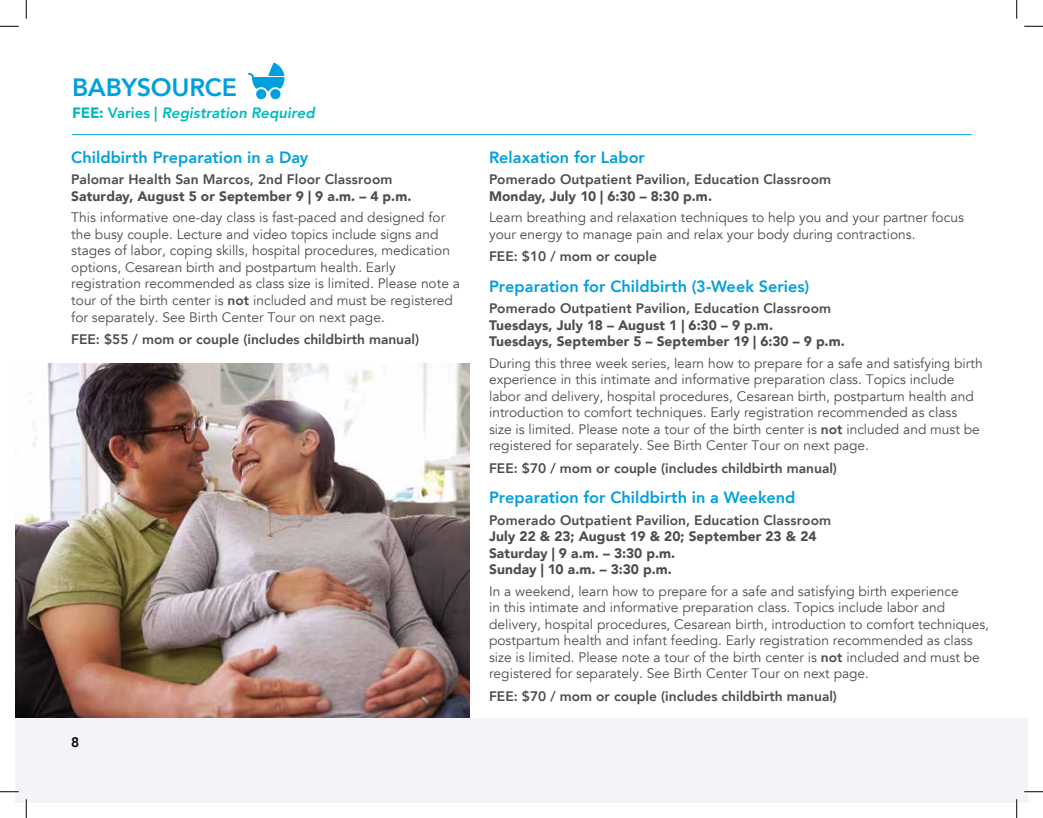
<style>
.page{position:relative;width:1043px;height:818px;background:#fff}
.page>*{position:absolute;margin:0;border:0;box-sizing:border-box;transform-origin:0 0}
.t1{font:800 25px "Avenir";letter-spacing:-.01em;color:#009fdf}
.t2{font:800 16.25px "Avenir";letter-spacing:.005em;color:#009fdf}
.t3{font:italic 800 15px "Avenir";color:#00babe}
.t4{font:13.75px/16.5px "Avenir";color:#4d4d4f}
.t5{font:800 13.75px "Avenir";letter-spacing:.005em;color:#4d4d4f}
.t6{font:900 13.75px/16.5px "Avenir";letter-spacing:.005em;color:#4d4d4f}
.t7{font:800 13.75px "Avenir";color:#000}
.s1{font-weight:900;font-style:normal}
.s2{font-style:normal}
.s3{font-weight:800}
</style>
<div class="page">
<img style="left:15px;top:363px;width:454px;height:355px">
<div style="left:15px;top:718px;width:1013px;height:84px;background:#f3f4f9"></div>
<svg style="left:248px;top:63px;width:36px;height:28px"></svg>
<div style="left:270px;top:89px;width:10px;height:10px;background:#009fdf;border-radius:50%"></div>
<div style="left:256px;top:89px;width:10px;height:10px;background:#009fdf;border-radius:50%"></div>
<hr style="left:72px;top:134px;width:899px;height:1px;background:#009fdf">
<svg style="left:0;top:25px;width:19px;height:2px"></svg>
<svg style="left:1024px;top:25px;width:18px;height:2px"></svg>
<svg style="left:0;top:791px;width:19px;height:1px"></svg>
<svg style="left:1024px;top:791px;width:18px;height:1px"></svg>
<svg style="left:25px;top:0;width:2px;height:19px"></svg>
<svg style="left:25px;top:799px;width:2px;height:19px"></svg>
<svg style="left:1016px;top:0;width:1px;height:19px"></svg>
<svg style="left:1015px;top:799px;width:2px;height:19px"></svg>
<h1 class="t1" style="left:72px;top:68px;width:167px">BABYSOURCE</h1>
<p class="t3" style="left:72px;top:103px;width:244px"><span class="s1">FEE:</span> <span class="s2">Varies |</span> Registration Required</p>
<p class="t2" style="left:71px;top:145px;width:238px">Childbirth Preparation in a Day</p>
<p class="t5" style="left:71px;top:169px;width:323px">Palomar Health San Marcos, 2nd Floor Classroom</p>
<p class="t6" style="left:71px;top:187px;width:342px">Saturday, August 5 or September 9 | 9 a.m. – 4 p.m.</p>
<p class="t4" style="left:71px;top:210px;width:390px">This informative one-day class is fast-paced and designed for the busy couple. Lecture and video topics include signs and stages of labor, coping skills, hospital procedures, medication options, Cesarean birth and postpartum health. Early registration recommended as class size is limited. Please note a tour of the birth center is <span class="s3">not</span> included and must be registered for separately. See Birth Center Tour on next page.</p>
<p class="t5" style="left:71px;top:328px;width:349px">FEE: $55 / mom or couple (includes childbirth manual)</p>
<p class="t7" style="left:71px;top:731px;width:10px">8</p>
<p class="t2" style="left:489px;top:145px;width:157px">Relaxation for Labor</p>
<p class="t5" style="left:489px;top:169px;width:344px">Pomerado Outpatient Pavilion, Education Classroom</p>
<p class="t6" style="left:489px;top:187px;width:224px">Monday, July 10 | 6:30 – 8:30 p.m.</p>
<p class="t4" style="left:489px;top:210px;width:476px">Learn breathing and relaxation techniques to help you and your partner focus your energy to manage pain and relax your body during contractions.</p>
<p class="t5" style="left:489px;top:245px;width:169px">FEE: $10 / mom or couple</p>
<p class="t2" style="left:489px;top:273px;width:322px">Preparation for Childbirth (3-Week Series)</p>
<p class="t5" style="left:489px;top:298px;width:344px">Pomerado Outpatient Pavilion, Education Classroom</p>
<p class="t6" style="left:489px;top:316px;width:357px">Tuesdays, July 18 – August 1 | 6:30 – 9 p.m.<br>Tuesdays, September 5 – September 19 | 6:30 – 9 p.m.</p>
<p class="t4" style="left:489px;top:355px;width:495px">During this three week series, learn how to prepare for a safe and satisfying birth experience in this intimate and informative preparation class. Topics include labor and delivery, hospital procedures, Cesarean birth, postpartum health and introduction to comfort techniques. Early registration recommended as class size is limited. Please note a tour of the birth center is <span class="s3">not</span> included and must be registered for separately. See Birth Center Tour on next page.</p>
<p class="t5" style="left:489px;top:457px;width:349px">FEE: $70 / mom or couple (includes childbirth manual)</p>
<p class="t2" style="left:489px;top:485px;width:308px">Preparation for Childbirth in a Weekend</p>
<p class="t5" style="left:489px;top:509px;width:344px">Pomerado Outpatient Pavilion, Education Classroom</p>
<p class="t6" style="left:489px;top:528px;width:329px">July 22 &amp; 23; August 19 &amp; 20; September 23 &amp; 24<br>Saturday | 9 a.m. – 3:30 p.m.<br>Sunday | 10 a.m. – 3:30 p.m.</p>
<p class="t4" style="left:489px;top:583px;width:501px">In a weekend, learn how to prepare for a safe and satisfying birth experience<br>in this intimate and informative preparation class. Topics include labor and delivery, hospital procedures, Cesarean birth, introduction to comfort techniques, postpartum health and infant feeding. Early registration recommended as class size is limited. Please note a tour of the birth center is <span class="s3">not</span> included and must be registered for separately. See Birth Center Tour on next page.</p>
<p class="t5" style="left:489px;top:685px;width:349px">FEE: $70 / mom or couple (includes childbirth manual)</p>
</div>
